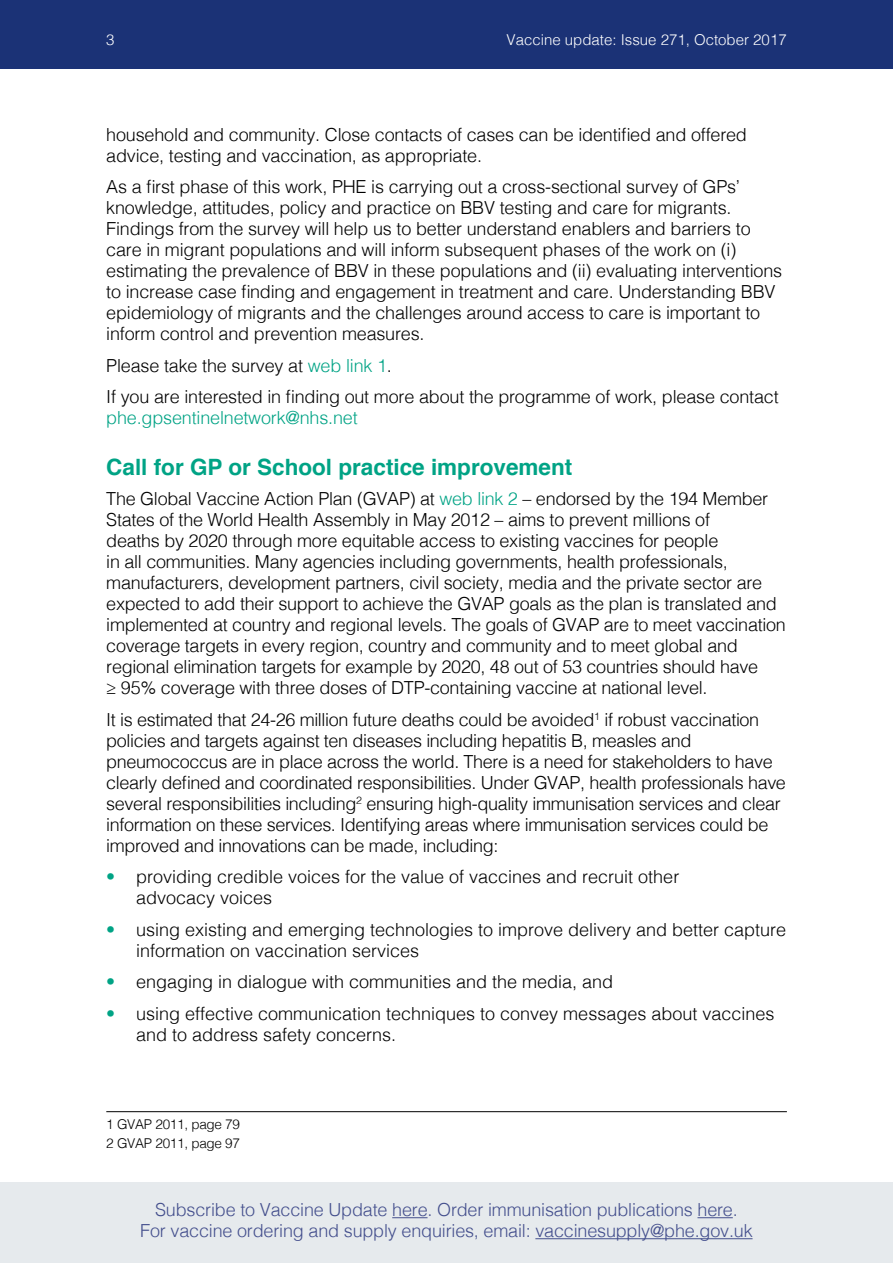
<style>
.page{position:relative;width:893px;height:1263px;background:#fff}
.page>*{position:absolute;margin:0;border:0;box-sizing:border-box;transform-origin:0 0}
.t1{font:700 22.5px "Helvetica";color:#00a385}
.t2{font:300 18px/21px "Helvetica";letter-spacing:-.015em;color:#000}
.t3{font:300 18px/21px "Helvetica";letter-spacing:-.01em;color:#444f8d;text-align:center}
.t4{font:300 15px "Helvetica";color:#fff}
.footnote{font:300 13.5px "Helvetica";letter-spacing:-.02em;color:#000}
.s1{color:#00a385}
</style>
<div class="page">
<div style="left:0;top:1182px;width:893px;height:81px;background:#e6eaed"></div>
<div style="left:0;top:0;width:893px;height:68px;background:#1b3276"></div>
<hr style="left:392px;top:1217px;width:36px;height:1px;background:#444f8d">
<hr style="left:697px;top:1217px;width:36px;height:1px;background:#444f8d">
<hr style="left:535px;top:1238px;width:217px;height:1px;background:#444f8d">
<hr style="left:106px;top:1111px;width:681px;height:1px;background:#000">
<p class="t4" style="left:106px;top:27px;width:10px">3</p>
<p class="t4" style="left:506px;top:27px;width:282px">Vaccine update: Issue 271, October 2017</p>
<p class="t2" style="left:106px;top:122px;width:642px">household and community. Close contacts of cases can be identified and offered advice, testing and vaccination, as appropriate.</p>
<p class="t2" style="left:106px;top:175px;width:677px">As a first phase of this work, PHE is carrying out a cross-sectional survey of GPs’ knowledge, attitudes, policy and practice on BBV testing and care for migrants.<br>Findings from the survey will help us to better understand enablers and barriers to care in migrant populations and will inform subsequent phases of the work on (i) estimating the prevalence of BBV in these populations and (ii) evaluating interventions to increase case finding and engagement in treatment and care. Understanding BBV epidemiology of migrants and the challenges around access to care is important to inform control and prevention measures.</p>
<p class="t2" style="left:106px;top:353px;width:287px">Please take the survey at <span class="s1">web link 1</span>.</p>
<p class="t2" style="left:106px;top:385px;width:674px">If you are interested in finding out more about the programme of work, please contact <span class="s1">phe.gpsentinelnetwork@nhs.net</span></p>
<p class="t1" style="left:106px;top:449px;width:467px">Call for GP or School practice improvement</p>
<p class="t2" style="left:106px;top:487px;width:681px">The Global Vaccine Action Plan (GVAP) at <span class="s1">web link 2</span> – endorsed by the 194 Member States of the World Health Assembly in May 2012 – aims to prevent millions of<br>deaths by 2020 through more equitable access to existing vaccines for people<br>in all communities. Many agencies including governments, health professionals, manufacturers, development partners, civil society, media and the private sector are expected to add their support to achieve the GVAP goals as the plan is translated and implemented at country and regional levels. The goals of GVAP are to meet vaccination coverage targets in every region, country and community and to meet global and regional elimination targets for example by 2020, 48 out of 53 countries should have<br>≥ 95% coverage with three doses of DTP-containing vaccine at national level.</p>
<p class="t2" style="left:106px;top:707px;width:681px">It is estimated that 24-26 million future deaths could be avoided<sup>1</sup> if robust vaccination policies and targets against ten diseases including hepatitis B, measles and pneumococcus are in place across the world. There is a need for stakeholders to have clearly defined and coordinated responsibilities. Under GVAP, health professionals have several responsibilities including<sup>2</sup> ensuring high-quality immunisation services and clear information on these services. Identifying areas where immunisation services could be improved and innovations can be made, including:</p>
<p class="t2" style="left:136px;top:865px;width:545px;text-indent:-30px"><span class="s1">•</span> providing credible voices for the value of vaccines and recruit other advocacy voices</p>
<p class="t2" style="left:136px;top:917px;width:652px;text-indent:-30px"><span class="s1">•</span> using existing and emerging technologies to improve delivery and better capture information on vaccination services</p>
<p class="t2" style="left:106px;top:970px;width:508px"><span class="s1">•</span> engaging in dialogue with communities and the media, and</p>
<p class="t2" style="left:136px;top:1001px;width:640px;text-indent:-30px"><span class="s1">•</span> using effective communication techniques to convey messages about vaccines and to address safety concerns.</p>
<p class="footnote" style="left:106px;top:1113px;width:135px">1 GVAP 2011, page 79</p>
<p class="footnote" style="left:106px;top:1131px;width:135px">2 GVAP 2011, page 97</p>
<p class="t3" style="left:140px;top:1198px;width:614px">Subscribe to Vaccine Update here. Order immunisation publications here.<br>For vaccine ordering and supply enquiries, email: vaccinesupply@phe.gov.uk</p>
</div>
